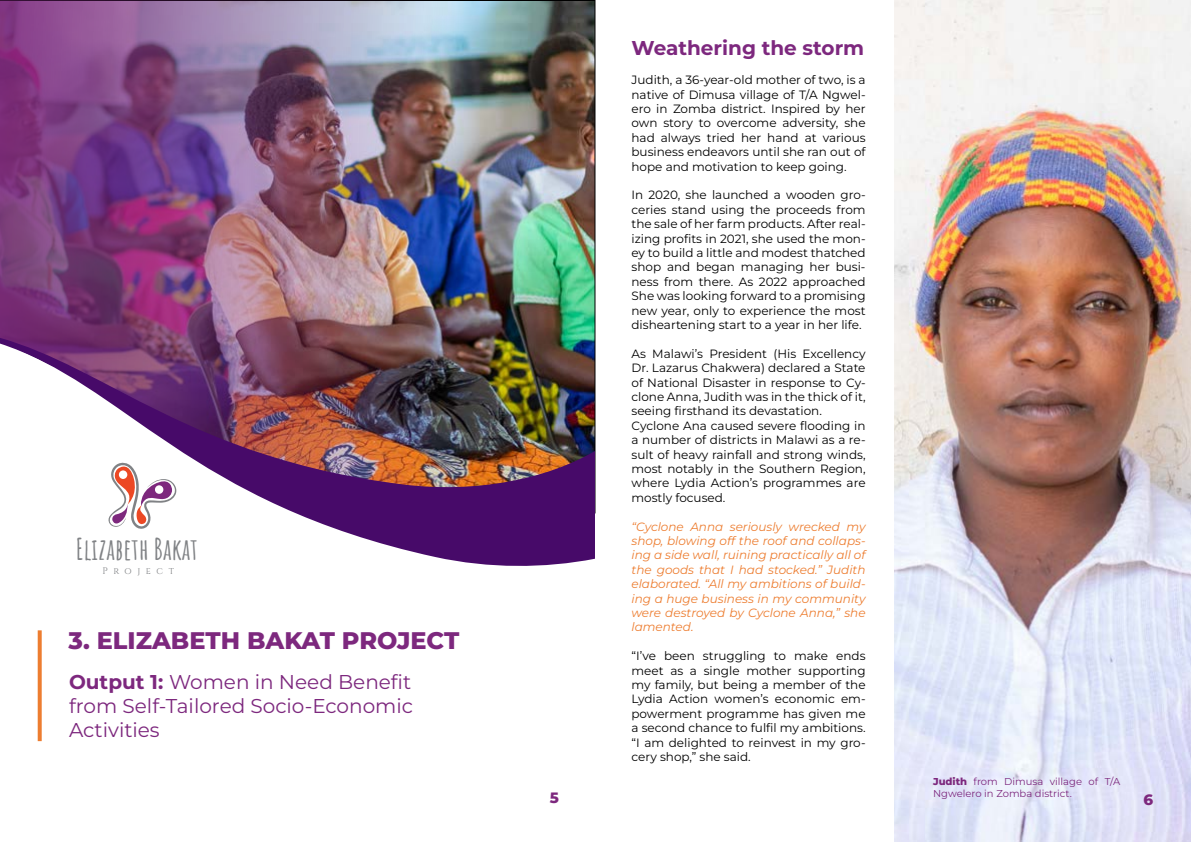
<style>
.page{position:relative;width:1191px;height:842px;background:#fff}
.page>*{position:absolute;margin:0;border:0;box-sizing:border-box;transform-origin:0 0}
.t1{font:700 29.3px "Amatic SC";color:#808285}
.t2{font:800 24px "Montserrat";color:#7d287e}
.t3{font:20px/24px "Montserrat";color:#7d287e;text-align:justify}
.t4{font:700 20px "Montserrat";color:#7d287e}
.t5{font:800 15px "Montserrat";color:#7d287e}
.t6{font:12px/14.4px "Montserrat";color:#000;text-align:justify}
.t7{font:italic 12px/14.4px "Montserrat";color:#ed7d30;text-align:justify}
.t8{font:10px/12px "Montserrat";color:#7d287e}
.t9{font:9.5px "Cinzel";letter-spacing:.6em;color:#808285}
.s1{font-weight:700}
.s2{font-weight:800}
</style>
<div class="page">
<svg style="left:38px;top:630px;width:4px;height:111px"></svg>
<img style="left:0;top:0;width:596px;height:514px">
<img style="left:0;top:1px;width:523px;height:337px">
<img style="left:0;top:338px;width:595px;height:228px">
<img style="left:894px;top:0;width:297px;height:842px">
<h1 class="t1" style="left:76px;top:527px;width:124px">Elizabeth Bakat</h1>
<p class="t9" style="left:102px;top:564px;width:73px">Project</p>
<h2 class="t2" style="left:68px;top:624px;width:392px">3. ELIZABETH BAKAT PROJECT</h2>
<h3 class="t3" style="left:69px;top:669px;width:345px"><span class="s1">Output 1:</span> Women in Need Benefit from Self-Tailored Socio-Economic Activities</h3>
<h3 class="t4" style="left:631px;top:35px;width:234px">Weathering the storm</h3>
<p class="t6" style="left:631px;top:72px;width:236px">Judith, a 36-year-old mother of two, is a native of Dimusa village of T/A Ngwel&shy;ero in Zomba district. Inspired by her own story to overcome adversity, she had always tried her hand at various business endeavors until she ran out of hope and motivation to keep going.</p>
<p class="t6" style="left:631px;top:188px;width:236px">In 2020, she launched a wooden gro&shy;ceries stand using the proceeds from the sale of her farm products. After real&shy;izing profits in 2021, she used the mon&shy;ey to build a little and modest thatched shop and began managing her busi&shy;ness from there. As 2022 approached She was looking forward to a promising new year, only to experience the most disheartening start to a year in her life.</p>
<p class="t6" style="left:631px;top:346px;width:236px;text-align:left">As Malawi’s President (His Excellency Dr. Lazarus Chakwera) declared a State of National Disaster in response to Cy&shy;clone Anna, Judith was in the thick of it, seeing firsthand its devastation.<br>Cyclone Ana caused severe flooding in a number of districts in Malawi as a re&shy;sult of heavy rainfall and strong winds, most notably in the Southern Region, where Lydia Action’s programmes are mostly focused.</p>
<p class="t7" style="left:631px;top:519px;width:236px">“Cyclone Anna seriously wrecked my shop, blowing off the roof and collaps&shy;ing a side wall, ruining practically all of the goods that I had stocked.” Judith elaborated. “All my ambitions of build&shy;ing a huge business in my community were destroyed by Cyclone Anna,” she lamented.</p>
<p class="t6" style="left:631px;top:648px;width:236px">“I’ve been struggling to make ends meet as a single mother supporting my family, but being a member of the Lydia Action women’s economic em&shy;powerment programme has given me a second chance to fulfil my ambitions. “I am delighted to reinvest in my gro&shy;cery shop,” she said.</p>
<p class="t8" style="left:933px;top:775px;width:189px"><span class="s2">Judith</span> from Dimusa village of T/A<br>Ngwelero in Zomba district.</p>
<p class="t5" style="left:549px;top:788px;width:11px">5</p>
<p class="t5" style="left:1143px;top:789px;width:11px">6</p>
</div>
